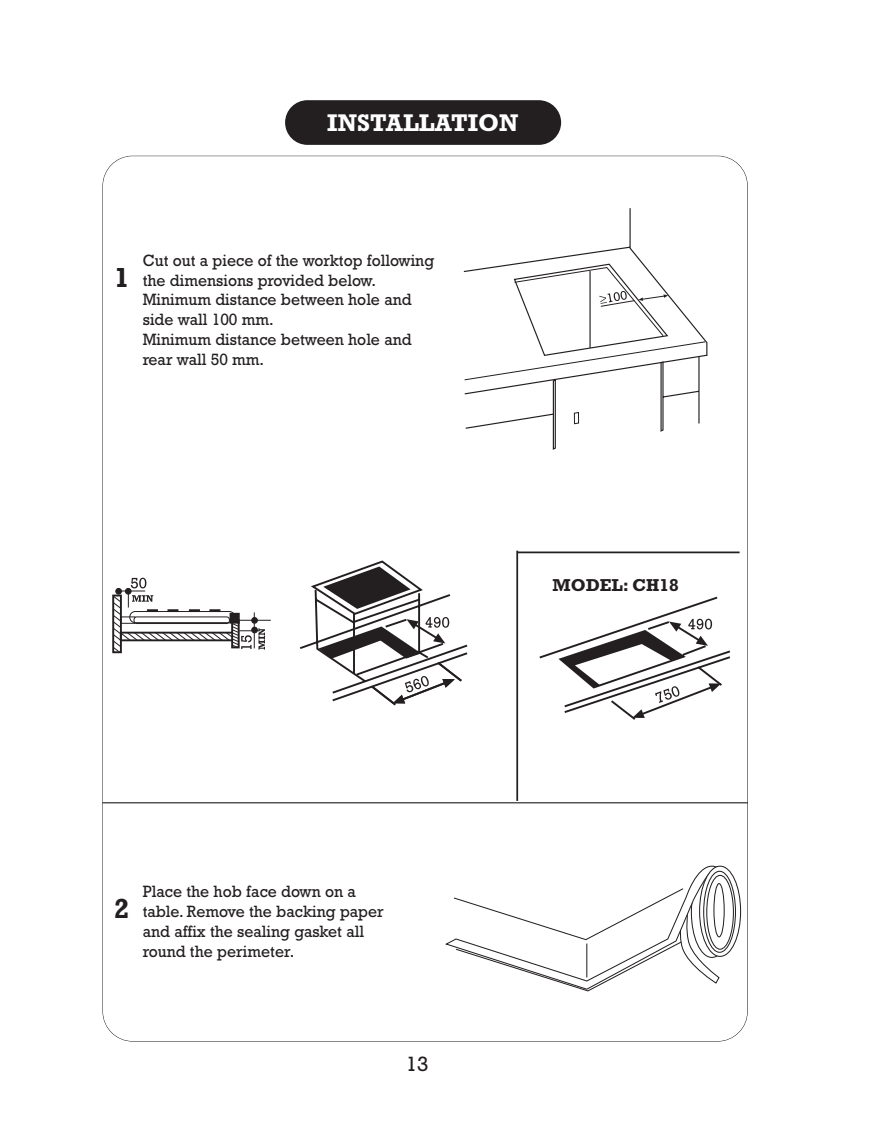
<style>
.page{position:relative;width:893px;height:1147px;background:#fff}
.page>*{position:absolute;margin:0;border:0;box-sizing:border-box;transform-origin:0 0}
.t1{font:700 28px "Rockwell";color:#231f20}
.t2{font:700 24.5px "Rockwell";color:#fff}
.t3{font:21px "Rockwell";color:#231f20}
.t4{font:700 17.5px "Rockwell";color:#231f20}
.t5{font:16.62px/19.9px "Rockwell";color:#231f20;scale:.95 1}
</style>
<div class="page">
<div style="left:285px;top:100px;width:276px;height:45px;background:#231f20;border-radius:22px"></div>
<hr style="left:102px;top:802px;width:645px;height:1px;background:#000">
<svg style="left:518px;top:208px;width:146px;height:242px"></svg>
<svg style="left:463px;top:263px;width:245px;height:166px"></svg>
<svg style="left:445px;top:865px;width:293px;height:126px"></svg>
<svg style="left:699px;top:865px;width:42px;height:91px"></svg>
<svg style="left:703px;top:870px;width:33px;height:82px"></svg>
<svg style="left:706px;top:874px;width:28px;height:75px"></svg>
<div style="left:713px;top:883px;width:11px;height:54px;background:#fff;border:1px solid #231f20;border-radius:50%"></div>
<hr style="left:586px;top:943px;width:1px;height:34px;background:#231f20">
<div style="left:112px;top:594px;width:10px;height:59px;border:2px solid #231f20"></div>
<hr style="left:239px;top:620px;width:32px;height:1px;background:#231f20">
<svg style="left:518px;top:595px;width:213px;height:119px"></svg>
<svg style="left:300px;top:560px;width:168px;height:146px"></svg>
<svg style="left:556px;top:618px;width:168px;height:102px"></svg>
<svg style="left:113px;top:577px;width:152px;height:75px"></svg>
<hr style="left:516px;top:550px;width:2px;height:250px;background:#231f20">
<hr style="left:517px;top:551px;width:222px;height:2px;background:#231f20">
<h2 class="t2" style="left:327px;top:114px;width:193px">INSTALLATION</h2>
<h1 class="t1" style="left:114px;top:268px;width:17px">1</h1>
<p class="t5" style="left:143px;top:251px;width:308px">Cut out a piece of the worktop following the dimensions provided below.<br>Minimum distance between hole and side wall 100 mm.<br>Minimum distance between hole and rear wall 50 mm.</p>
<p class="t4" style="left:552px;top:578px;width:128px">MODEL: CH18</p>
<h1 class="t1" style="left:114px;top:898px;width:17px">2</h1>
<p class="t5" style="left:143px;top:882px;width:255px">Place the hob face down on a table. Remove the backing paper and affix the sealing gasket all round the perimeter.</p>
<p class="t3" style="left:406px;top:1056px;width:24px">13</p>
</div>
